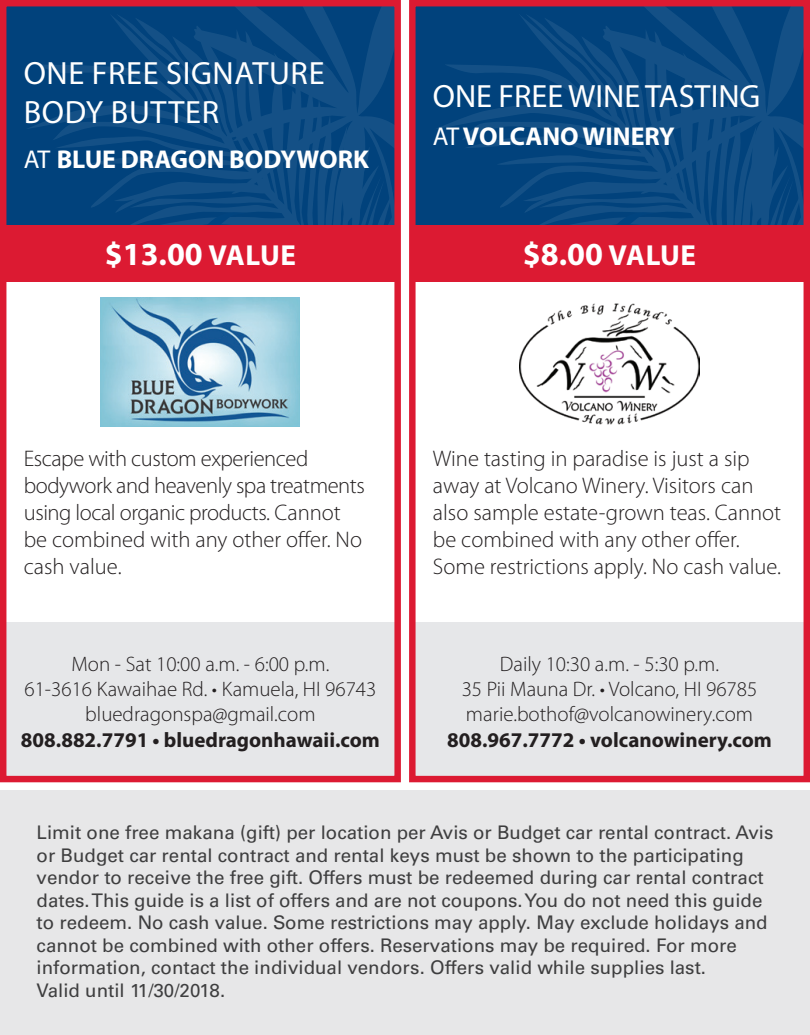
<style>
.page{position:relative;width:810px;height:1035px;background:#fff}
.page>*{position:absolute;margin:0;border:0;box-sizing:border-box;transform-origin:0 0}
.t1{font:32.25px/38.8px "Myriad Pro";letter-spacing:.02em;color:#fff}
.t2{font:700 32.25px "Myriad Pro";color:#fff}
.t3{font:32.25px "Myriad Pro";color:#fff}
.t4{font:700 25.75px "Myriad Pro";color:#fff}
.t5{font:300 22.5px/27.2px "Myriad Pro";color:#231f20}
.t6{font:300 22.5px/27.2px "Myriad Pro";letter-spacing:-.02em;color:#231f20}
.t7{font:300 21px/25.2px "Myriad Pro";color:#231f20;text-align:center}
.t8{font:18.75px/22.5px "Univers LT Std";color:#3e3e3f}
.s1{font-weight:400}
.s2{font-size:29px}
.s3{font-weight:700}
</style>
<div class="page">
<div style="left:0;top:791px;width:810px;height:244px;background:#e7e7e8"></div>
<div style="left:3px;top:3px;width:395px;height:222px;background:#01427c"></div>
<svg style="left:236px;top:7px;width:158px;height:7px"></svg>
<svg style="left:28px;top:14px;width:366px;height:211px"></svg>
<svg style="left:43px;top:212px;width:209px;height:13px"></svg>
<div style="left:3px;top:622px;width:395px;height:157px;background:#e6e7e9"></div>
<div style="left:3px;top:225px;width:395px;height:57px;background:#dc1a32"></div>
<img style="left:101px;top:297px;width:199px;height:129px">
<div style="left:0;top:0;width:401px;height:782px;border:6px solid #dc1a32"></div>
<div style="left:412px;top:3px;width:395px;height:222px;background:#01427c"></div>
<svg style="left:645px;top:7px;width:158px;height:7px"></svg>
<svg style="left:437px;top:14px;width:366px;height:211px"></svg>
<svg style="left:453px;top:212px;width:208px;height:13px"></svg>
<div style="left:412px;top:622px;width:395px;height:157px;background:#e6e7e9"></div>
<div style="left:412px;top:225px;width:395px;height:57px;background:#dc1a32"></div>
<img style="left:519px;top:303px;width:181px;height:122px">
<div style="left:409px;top:0;width:401px;height:782px;border:6px solid #dc1a32"></div>
<p class="t1" style="left:24px;top:53px;width:302px">ONE FREE SIGNATURE<br>BODY BUTTER</p>
<p class="t4" style="left:24px;top:143px;width:347px"><span class="s1">AT</span> BLUE DRAGON BODYWORK</p>
<p class="t2" style="left:105px;top:234px;width:193px">$13.00 <span class="s2">VALUE</span></p>
<p class="t3" style="left:433px;top:76px;width:329px">ONE FREE WINE TASTING</p>
<p class="t4" style="left:433px;top:120px;width:244px"><span class="s1">AT</span> VOLCANO WINERY</p>
<p class="t2" style="left:523px;top:234px;width:175px">$8.00 <span class="s2">VALUE</span></p>
<p class="t6" style="left:24px;top:445px;width:343px">Escape with custom experienced bodywork and heavenly spa treatments using local organic products. Cannot be combined with any other offer. No cash value.</p>
<p class="t7" style="left:21px;top:652px;width:361px">Mon - Sat 10:00 a.m. - 6:00 p.m.<br>61-3616 Kawaihae Rd. • Kamuela, HI 96743 bluedragonspa@gmail.com <span class="s3">808.882.7791 • bluedragonhawaii.com</span></p>
<p class="t5" style="left:433px;top:445px;width:350px">Wine tasting in paradise is just a sip away at Volcano Winery. Visitors can also sample estate-grown teas. Cannot be combined with any other offer.<br>Some restrictions apply. No cash value.</p>
<p class="t7" style="left:447px;top:652px;width:326px">Daily 10:30 a.m. - 5:30 p.m.<br>35 Pii Mauna Dr. • Volcano, HI 96785 marie.bothof@volcanowinery.com <span class="s3">808.967.7772 • volcanowinery.com</span></p>
<p class="t8" style="left:37px;top:821px;width:738px">Limit one free makana (gift) per location per Avis or Budget car rental contract. Avis or Budget car rental contract and rental keys must be shown to the participating vendor to receive the free gift. Offers must be redeemed during car rental contract dates. This guide is a list of offers and are not coupons. You do not need this guide to redeem. No cash value. Some restrictions may apply. May exclude holidays and cannot be combined with other offers. Reservations may be required. For more information, contact the individual vendors. Offers valid while supplies last.<br>Valid until 11/30/2018.</p>
</div>
